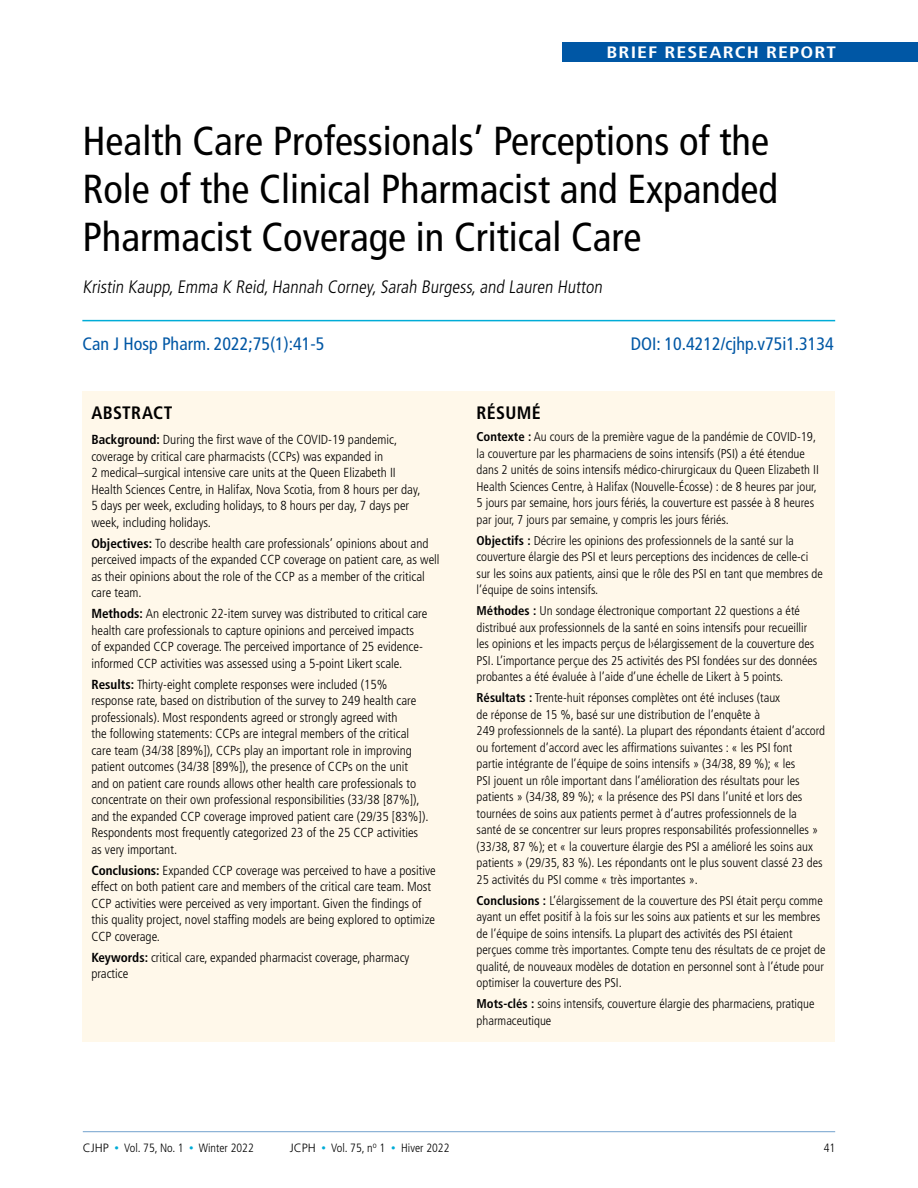
<style>
.page{position:relative;width:918px;height:1188px;background:#fff}
.page>*{position:absolute;margin:0;border:0;box-sizing:border-box;transform-origin:0 0}
.CJHP_Title{font:condensed 40.5px/48px "Frutiger LT Std";color:#000}
.CJHP_Authors{font:300 condensed 18px "Frutiger LT Std";color:#000}
.CJHP_IssueInfo{font:condensed 18px "Frutiger LT Std";color:#0057a5}
.CJHP_H1{font:700 condensed 18px "Frutiger LT Std";letter-spacing:.02em;color:#000}
.t1{font:700 condensed 16.5px "Frutiger LT Std";letter-spacing:.055em;color:#fff;scale:1.2 1}
.CJHP_ABSTRACT_WithL{font:300 condensed 13.2px/16.5px "Frutiger LT Std";color:#000}
.CJHP_FR_ABSTRACT_Wi{font:300 condensed 12.75px/16.5px "Frutiger LT Std";color:#000}
.t2{font:300 condensed 12px "Frutiger LT Std";color:#000}
.s1{font-weight:700}
.s2{font-stretch:normal}
.s3{font-size:9px;color:#00acd7}
</style>
<div class="page">
<hr style="left:83px;top:1131px;width:752px;height:1px;background:#0057a5">
<div style="left:562px;top:42px;width:356px;height:20px;background:#0057a5"></div>
<div style="left:82px;top:392px;width:753px;height:650px;background:#fff8ea"></div>
<hr style="left:82px;top:320px;width:753px;height:1px;background:#00acd7">
<p class="t1" style="left:606px;top:42px;width:193px">BRIEF RESEARCH REPORT</p>
<p class="CJHP_Title" style="left:82px;top:117px;width:697px">Health Care Professionals’ Perceptions of the<br>Role of the Clinical Pharmacist and Expanded<br>Pharmacist Coverage in Critical Care</p>
<p class="CJHP_Authors" style="left:82px;top:276px;width:524px">Kristin Kaupp,Emma K Reid,Hannah Corney,Sarah Burgess,and Lauren Hutton</p>
<p class="CJHP_IssueInfo" style="left:82px;top:333px;width:243px">Can J Hosp Pharm. 2022;75(1):41-5</p>
<p class="CJHP_IssueInfo" style="left:631px;top:333px;width:204px">DOI: 10.4212/cjhp.v75i1.3134</p>
<p class="CJHP_H1" style="left:91px;top:402px;width:83px">ABSTRACT</p>
<p class="CJHP_ABSTRACT_WithL" style="left:91px;top:431px;width:331px"><span class="s1">Background:</span> During the first wave of the COVID-19 pandemic, coverage by critical care pharmacists (CCPs) was expanded in<br>2 medical–surgical intensive care units at the Queen Elizabeth II Health Sciences Centre, in Halifax, Nova Scotia, from 8 hours per day, 5 days per week, excluding holidays, to 8 hours per day, 7 days per week, including holidays.</p>
<p class="CJHP_ABSTRACT_WithL" style="left:91px;top:535px;width:350px"><span class="s1">Objectives:</span> To describe health care professionals’ opinions about and perceived impacts of the expanded CCP coverage on patient care, as well as their opinions about the role of the CCP as a member of the critical care team.</p>
<p class="CJHP_ABSTRACT_WithL" style="left:91px;top:605px;width:338px"><span class="s1">Methods:</span> An electronic 22-item survey was distributed to critical care health care professionals to capture opinions and perceived impacts<br>of expanded CCP coverage. The perceived importance of 25 evidence&shy;informed CCP activities was assessed using a 5-point Likert scale.</p>
<p class="CJHP_ABSTRACT_WithL" style="left:91px;top:676px;width:339px"><span class="s1">Results:</span> Thirty-eight complete responses were included (15% response rate, based on distribution of the survey to 249 health care professionals). Most respondents agreed or strongly agreed with<br>the following statements: CCPs are integral members of the critical care team (34/38 [89%]), CCPs play an important role in improving patient outcomes (34/38 [89%]), the presence of CCPs on the unit and on patient care rounds allows other health care professionals to concentrate on their own professional responsibilities (33/38 [87%]), and the expanded CCP coverage improved patient care (29/35 [83%]).<br>Respondents most frequently categorized 23 of the 25 CCP activities as very important.</p>
<p class="CJHP_ABSTRACT_WithL" style="left:91px;top:862px;width:346px"><span class="s1">Conclusions:</span> Expanded CCP coverage was perceived to have a positive effect on both patient care and members of the critical care team. Most CCP activities were perceived as very important. Given the findings of this quality project, novel staffing models are being explored to optimize CCP coverage.</p>
<p class="CJHP_ABSTRACT_WithL" style="left:91px;top:949px;width:320px"><span class="s1">Keywords:</span> critical care, expanded pharmacist coverage, pharmacy practice</p>
<p class="CJHP_H1" style="left:477px;top:402px;width:66px">RÉSUMÉ</p>
<p class="CJHP_FR_ABSTRACT_Wi" style="left:477px;top:429px;width:344px"><span class="s1">Contexte :</span> Au cours de la première vague de la pandémie de COVID-19, la couverture par les pharmaciens de soins intensifs (PSI) a été étendue dans 2 unités de soins intensifs médico-chirurgicaux du Queen Elizabeth II Health Sciences Centre, à Halifax (Nouvelle-Écosse) : de 8 heures par jour, 5 jours par semaine, hors jours fériés, la couverture est passée à 8 heures par jour, 7 jours par semaine, y compris les jours fériés.</p>
<p class="CJHP_FR_ABSTRACT_Wi" style="left:477px;top:532px;width:348px"><span class="s1">Objectifs :</span> Décrire les opinions des professionnels de la santé sur la couverture élargie des PSI et leurs perceptions des incidences de celle-ci sur les soins aux patients, ainsi que le rôle des PSI en tant que membres de l’équipe de soins intensifs.</p>
<p class="CJHP_FR_ABSTRACT_Wi" style="left:477px;top:603px;width:342px"><span class="s1">Méthodes :</span> Un sondage électronique comportant 22 questions a été distribué aux professionnels de la santé en soins intensifs pour recueillir les opinions et les impacts perçus de l›élargissement de la couverture des PSI. L’importance perçue des 25 activités des PSI fondées sur des données probantes a été évaluée à l’aide d’une échelle de Likert à 5 points.</p>
<p class="CJHP_FR_ABSTRACT_Wi" style="left:477px;top:690px;width:350px"><span class="s1">Résultats :</span> Trente-huit réponses complètes ont été incluses (taux<br>de réponse de 15 %, basé sur une distribution de l’enquête à<br>249 professionnels de la santé). La plupart des répondants étaient d’accord ou fortement d’accord avec les affirmations suivantes : « les PSI font<br>partie intégrante de l’équipe de soins intensifs » (34/38, 89 %); « les<br>PSI jouent un rôle important dans l’amélioration des résultats pour les patients » (34/38, 89 %); « la présence des PSI dans l’unité et lors des tournées de soins aux patients permet à d’autres professionnels de la<br>santé de se concentrer sur leurs propres responsabilités professionnelles » (33/38, 87 %); et « la couverture élargie des PSI a amélioré les soins aux patients » (29/35, 83 %). Les répondants ont le plus souvent classé 23 des 25 activités du PSI comme « très importantes ».</p>
<p class="CJHP_FR_ABSTRACT_Wi" style="left:477px;top:892px;width:351px"><span class="s1">Conclusions :</span> L’élargissement de la couverture des PSI était perçu comme ayant un effet positif à la fois sur les soins aux patients et sur les membres de l’équipe de soins intensifs. La plupart des activités des PSI étaient perçues comme très importantes. Compte tenu des résultats de ce projet de qualité, de nouveaux modèles de dotation en personnel sont à l’étude pour optimiser la couverture des PSI.</p>
<p class="CJHP_FR_ABSTRACT_Wi" style="left:477px;top:996px;width:339px"><span class="s1">Mots-clés :</span> soins intensifs, couverture élargie des pharmaciens, pratique pharmaceutique</p>
<p class="t2" style="left:83px;top:1141px;width:173px"><span class="s2">CJHP</span> <span class="s3">•</span> Vol. 75, No. 1 <span class="s3">•</span> Winter 2022</p>
<p class="t2" style="left:290px;top:1141px;width:161px"><span class="s2">JCPH</span> <span class="s3">•</span> Vol. 75, n<sup>o</sup> 1 <span class="s3">•</span> Hiver 2022</p>
<p class="t2" style="left:824px;top:1141px;width:13px">41</p>
</div>
